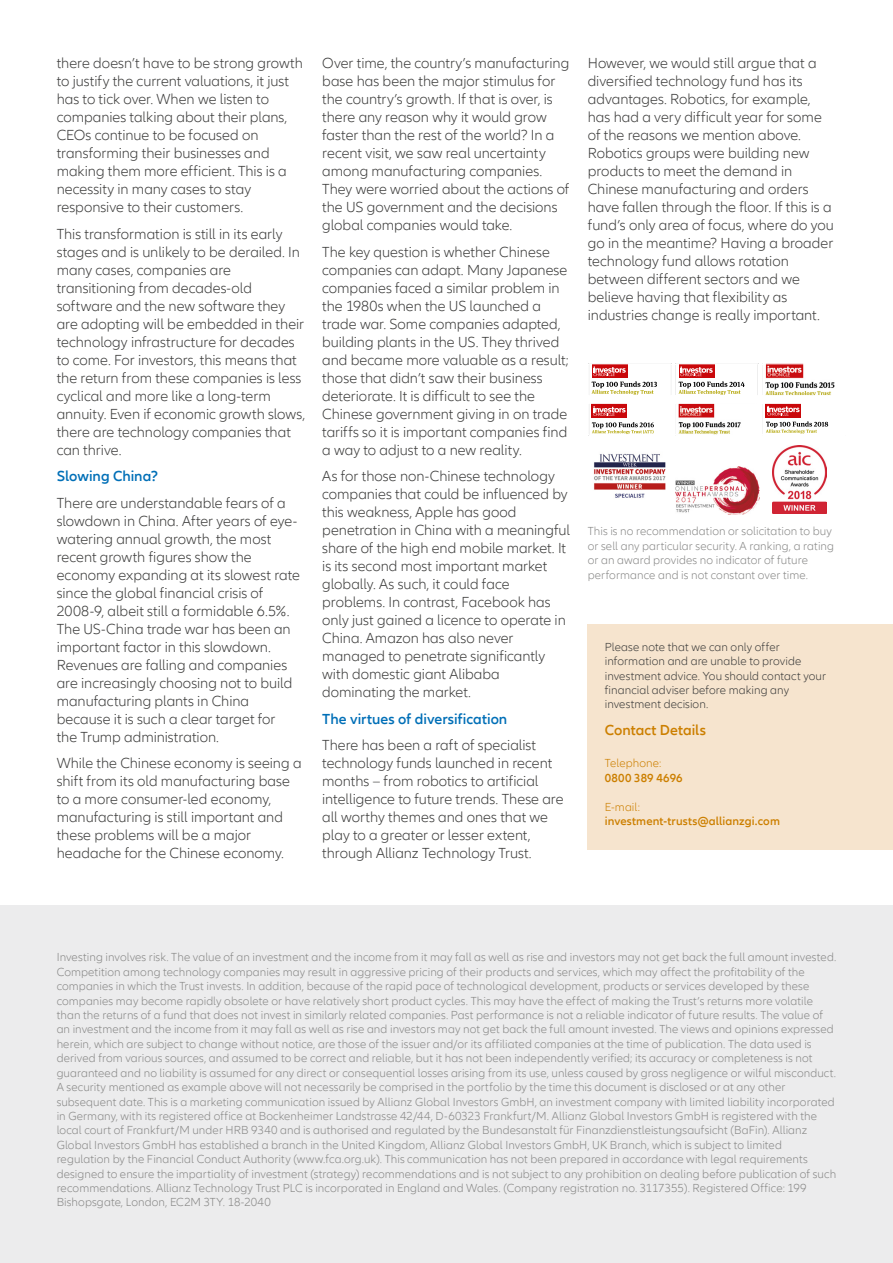
<style>
.page{position:relative;width:893px;height:1263px;background:#fff}
.page>*{position:absolute;margin:0;border:0;box-sizing:border-box;transform-origin:0 0}
.t1{font:300 15px/18px "Allianz Neo";color:#3b3b3a}
.t2{font:600 15px "Allianz Neo";color:#006fb7}
.t3{font:600 15px "Allianz Neo";color:#cc7f00}
.t4{font:300 12px/14.4px "Allianz Neo";letter-spacing:.01em;color:#878786}
.t5{font:300 12px/14.4px "Allianz Neo";letter-spacing:.005em;color:#3b3b3a}
.t6{font:600 12px "Allianz Neo";letter-spacing:.01em;color:#cc7f00}
.t7{font:300 12px "Allianz Neo";letter-spacing:.005em;color:#cc7f00}
</style>
<div class="page">
<div style="left:588px;top:625px;width:305px;height:225px;background:#f6e4ce"></div>
<img style="left:772px;top:445px;width:54px;height:68px">
<img style="left:594px;top:453px;width:72px;height:45px">
<img style="left:675px;top:467px;width:84px;height:47px">
<svg style="left:591px;top:364px;width:167px;height:31px"></svg>
<img style="left:765px;top:365px;width:70px;height:29px">
<div style="left:762px;top:363px;width:84px;height:33px;border:1px solid #fff"></div>
<svg style="left:591px;top:405px;width:63px;height:29px"></svg>
<div style="left:588px;top:403px;width:82px;height:33px;border:1px solid #fff"></div>
<img style="left:678px;top:405px;width:63px;height:29px">
<div style="left:675px;top:403px;width:82px;height:33px;border:1px solid #fff"></div>
<div style="left:766px;top:403px;width:35px;height:14px;background:#c9070a"></div>
<svg style="left:766px;top:406px;width:62px;height:28px"></svg>
<div style="left:0;top:906px;width:893px;height:357px;background:#ececed"></div>
<p class="t1" style="left:57px;top:55px;width:248px">there doesn’t have to be strong growth to justify the current valuations, it just has to tick over. When we listen to companies talking about their plans, CEOs continue to be focused on transforming their businesses and making them more efficient. This is a necessity in many cases to stay responsive to their customers.</p>
<p class="t1" style="left:57px;top:225px;width:250px">This transformation is still in its early stages and is unlikely to be derailed. In many cases, companies are transitioning from decades-old software and the new software they are adopting will be embedded in their technology infrastructure for decades to come. For investors, this means that the return from these companies is less cyclical and more like a long-term annuity. Even if economic growth slows, there are technology companies that can thrive.</p>
<p class="t2" style="left:57px;top:468px;width:103px">Slowing China?</p>
<p class="t1" style="left:57px;top:494px;width:245px">There are understandable fears of a slowdown in China. After years of eye&shy;watering annual growth, the most recent growth figures show the economy expanding at its slowest rate since the global financial crisis of 2008-9, albeit still a formidable 6.5%.<br>The US-China trade war has been an important factor in this slowdown.<br>Revenues are falling and companies are increasingly choosing not to build manufacturing plants in China because it is such a clear target for<br>the Trump administration.</p>
<p class="t1" style="left:57px;top:755px;width:246px">While the Chinese economy is seeing a shift from its old manufacturing base to a more consumer-led economy, manufacturing is still important and these problems will be a major headache for the Chinese economy.</p>
<p class="t1" style="left:322px;top:55px;width:249px">Over time, the country’s manufacturing base has been the major stimulus for the country’s growth. If that is over, is there any reason why it would grow faster than the rest of the world? In a recent visit, we saw real uncertainty among manufacturing companies.<br>They were worried about the actions of the US government and the decisions global companies would take.</p>
<p class="t1" style="left:322px;top:243px;width:248px">The key question is whether Chinese companies can adapt. Many Japanese companies faced a similar problem in the 1980s when the US launched a trade war. Some companies adapted, building plants in the US. They thrived and became more valuable as a result; those that didn’t saw their business deteriorate. It is difficult to see the Chinese government giving in on trade tariffs so it is important companies find a way to adjust to a new reality.</p>
<p class="t1" style="left:322px;top:468px;width:249px">As for those non-Chinese technology companies that could be influenced by this weakness, Apple has good penetration in China with a meaningful share of the high end mobile market. It is its second most important market globally. As such, it could face problems. In contrast, Facebook has only just gained a licence to operate in China. Amazon has also never managed to penetrate significantly with domestic giant Alibaba dominating the market.</p>
<p class="t2" style="left:322px;top:710px;width:187px">The virtues of diversification</p>
<p class="t1" style="left:322px;top:737px;width:243px">There has been a raft of specialist technology funds launched in recent months – from robotics to artificial intelligence to future trends. These are all worthy themes and ones that we play to a greater or lesser extent, through Allianz Technology Trust.</p>
<p class="t1" style="left:588px;top:55px;width:248px">However, we would still argue that a diversified technology fund has its advantages. Robotics, for example, has had a very difficult year for some of the reasons we mention above.<br>Robotics groups were building new products to meet the demand in Chinese manufacturing and orders have fallen through the floor. If this is a fund’s only area of focus, where do you go in the meantime? Having a broader technology fund allows rotation between different sectors and we believe having that flexibility as industries change is really important.</p>
<p class="t4" style="left:588px;top:524px;width:248px">This is no recommendation or solicitation to buy or sell any particular security. A ranking, a rating or an award provides no indicator of future performance and is not constant over time.</p>
<p class="t5" style="left:605px;top:640px;width:223px">Please note that we can only offer information and are unable to provide investment advice. You should contact your financial adviser before making any investment decision.</p>
<p class="t3" style="left:605px;top:721px;width:103px">Contact Details</p>
<p class="t7" style="left:605px;top:757px;width:58px">Telephone:</p>
<p class="t6" style="left:605px;top:771px;width:79px">0800 389 4696</p>
<p class="t7" style="left:605px;top:800px;width:37px">E-mail:</p>
<p class="t6" style="left:605px;top:814px;width:177px">investment-trusts@allianzgi.com</p>
<p class="t4" style="left:57px;top:951px;width:781px">Investing involves risk. The value of an investment and the income from it may fall as well as rise and investors may not get back the full amount invested.<br>Competition among technology companies may result in aggressive pricing of their products and services, which may affect the profitability of the companies in which the Trust invests. In addition, because of the rapid pace of technological development, products or services developed by these companies may become rapidly obsolete or have relatively short product cycles. This may have the effect of making the Trust’s returns more volatile than the returns of a fund that does not invest in similarly related companies. Past performance is not a reliable indicator of future results. The value of an investment and the income from it may fall as well as rise and investors may not get back the full amount invested. The views and opinions expressed herein, which are subject to change without notice, are those of the issuer and/or its affiliated companies at the time of publication. The data used is derived from various sources, and assumed to be correct and reliable, but it has not been independently verified; its accuracy or completeness is not guaranteed and no liability is assumed for any direct or consequential losses arising from its use, unless caused by gross negligence or wilful misconduct.<br>A security mentioned as example above will not necessarily be comprised in the portfolio by the time this document is disclosed or at any other subsequent date. This is a marketing communication issued by Allianz Global Investors GmbH, an investment company with limited liability incorporated in Germany, with its registered office at Bockenheimer Landstrasse 42/44, D-60323 Frankfurt/M. Allianz Global Investors GmbH is registered with the local court of Frankfurt/M under HRB 9340 and is authorised and regulated by the Bundesanstalt für Finanzdienstleistungsaufsicht (BaFin). Allianz Global Investors GmbH has established a branch in the United Kingdom, Allianz Global Investors GmbH, UK Branch, which is subject to limited regulation by the Financial Conduct Authority (www.fca.org.uk). This communication has not been prepared in accordance with legal requirements designed to ensure the impartiality of investment (strategy) recommendations and is not subject to any prohibition on dealing before publication of such recommendations. Allianz Technology Trust PLC is incorporated in England and Wales. (Company registration no. 3117355). Registered Office: 199<br>Bishopsgate, London, EC2M 3TY. 18-2040</p>
</div>
